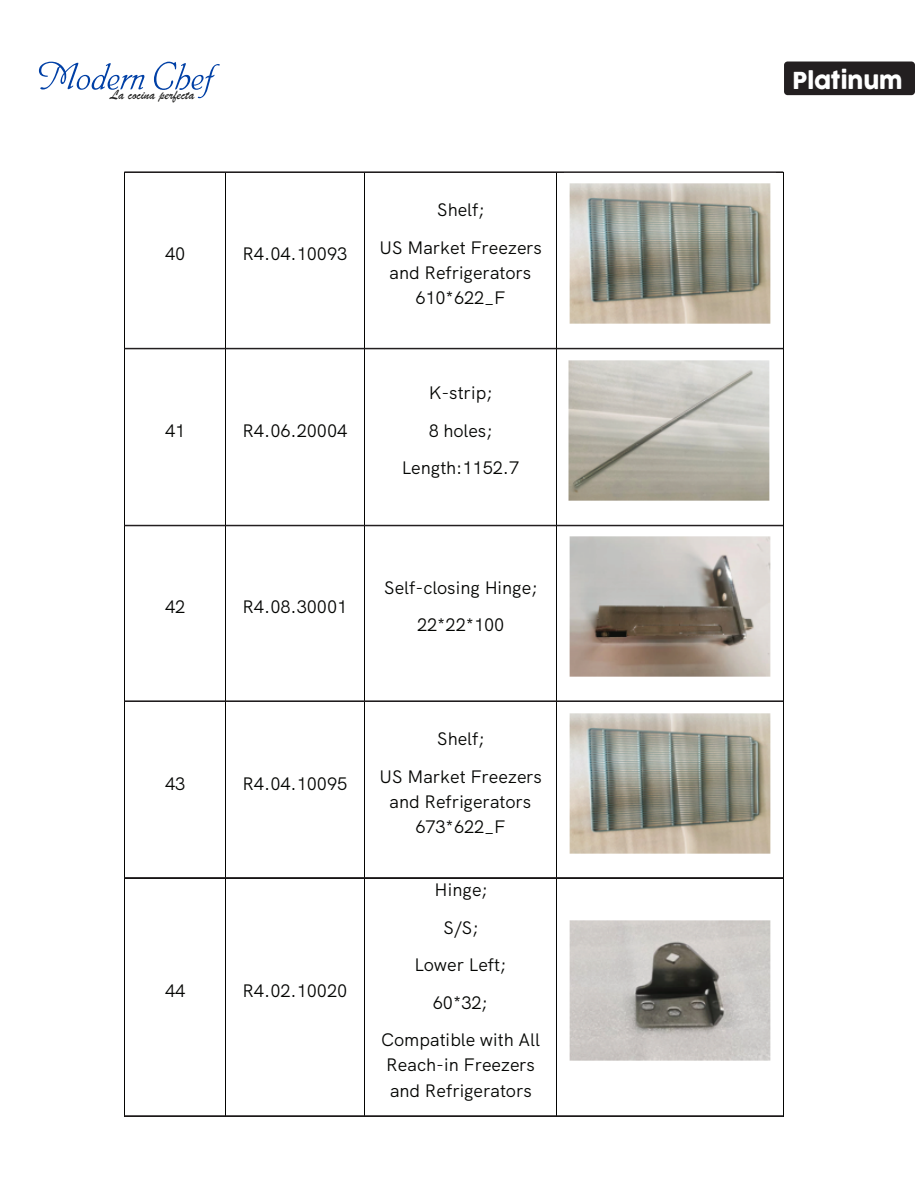
<style>
.page{position:relative;width:915px;height:1188px;background:#fff}
.page>*{position:absolute;margin:0;border:0;box-sizing:border-box;transform-origin:0 0}
.t1{font:22.8px "Cocogoose";color:#fff;scale:.96 1}
.t2{font:18.15px/37.2px "HK Grotesk";letter-spacing:-.005em;color:#040503;text-align:center}
.t3{font:14.25px "Brush Script";color:#1f1f1e}
</style>
<div class="page">
<svg style="left:39px;top:62px;width:105px;height:28px"></svg>
<svg style="left:154px;top:62px;width:66px;height:36px"></svg>
<div style="left:783px;top:62px;width:131px;height:33px;background:#231f20;border-radius:4px"></div>
<hr style="left:124px;top:173px;width:1px;height:175px;background:#040503">
<hr style="left:225px;top:173px;width:1px;height:175px;background:#040503">
<hr style="left:364px;top:173px;width:1px;height:175px;background:#040503">
<hr style="left:556px;top:173px;width:1px;height:175px;background:#040503">
<hr style="left:782px;top:173px;width:1px;height:175px;background:#040503">
<hr style="left:124px;top:349px;width:1px;height:176px;background:#040503">
<hr style="left:225px;top:349px;width:1px;height:176px;background:#040503">
<hr style="left:364px;top:349px;width:1px;height:176px;background:#040503">
<hr style="left:556px;top:349px;width:1px;height:176px;background:#040503">
<hr style="left:782px;top:349px;width:1px;height:176px;background:#040503">
<hr style="left:124px;top:525px;width:1px;height:176px;background:#040503">
<hr style="left:225px;top:525px;width:1px;height:176px;background:#040503">
<hr style="left:364px;top:525px;width:1px;height:176px;background:#040503">
<hr style="left:556px;top:525px;width:1px;height:176px;background:#040503">
<hr style="left:782px;top:525px;width:1px;height:176px;background:#040503">
<hr style="left:124px;top:702px;width:1px;height:176px;background:#040503">
<hr style="left:225px;top:702px;width:1px;height:176px;background:#040503">
<hr style="left:364px;top:702px;width:1px;height:176px;background:#040503">
<hr style="left:556px;top:702px;width:1px;height:176px;background:#040503">
<hr style="left:782px;top:702px;width:1px;height:176px;background:#040503">
<hr style="left:125px;top:878px;width:100px;height:1px;background:#040503">
<hr style="left:226px;top:878px;width:138px;height:1px;background:#040503">
<hr style="left:364px;top:878px;width:192px;height:1px;background:#040503">
<hr style="left:556px;top:878px;width:226px;height:1px;background:#040503">
<hr style="left:124px;top:878px;width:1px;height:238px;background:#040503">
<hr style="left:225px;top:878px;width:1px;height:238px;background:#040503">
<hr style="left:364px;top:878px;width:1px;height:238px;background:#040503">
<hr style="left:556px;top:878px;width:1px;height:238px;background:#040503">
<hr style="left:782px;top:878px;width:1px;height:238px;background:#040503">
<img style="left:569px;top:183px;width:202px;height:141px">
<img style="left:564px;top:349px;width:210px;height:152px">
<img style="left:564px;top:526px;width:211px;height:151px">
<img style="left:569px;top:713px;width:202px;height:141px">
<img style="left:569px;top:920px;width:202px;height:141px">
<hr style="left:124px;top:171px;width:659px;height:2px;background:#231f20">
<hr style="left:124px;top:348px;width:659px;height:1px;background:#231f20">
<hr style="left:124px;top:525px;width:659px;height:1px;background:#231f20">
<hr style="left:124px;top:700px;width:659px;height:2px;background:#231f20">
<hr style="left:124px;top:877px;width:659px;height:1px;background:#231f20">
<hr style="left:124px;top:1115px;width:659px;height:2px;background:#231f20">
<p class="t3" style="left:110px;top:86px;width:86px">La cocina perfecta</p>
<p class="t2" style="left:165px;top:233px;width:22px">40</p>
<p class="t2" style="left:242px;top:233px;width:106px">R4.04.10093</p>
<p class="t2" style="left:165px;top:410px;width:22px">41</p>
<p class="t2" style="left:242px;top:410px;width:106px">R4.06.20004</p>
<p class="t2" style="left:379px;top:190px;width:164px">Shelf;<br>US Market Freezers</p>
<p class="t2" style="left:389px;top:258px;width:143px;line-height:25.5px">and Refrigerators<br>610*622_F</p>
<p class="t2" style="left:401px;top:373px;width:119px">K-strip;<br>8 holes;<br>Length:1152.7</p>
<p class="t2" style="left:165px;top:586px;width:22px">42</p>
<p class="t2" style="left:242px;top:586px;width:106px">R4.08.30001</p>
<p class="t2" style="left:384px;top:568px;width:155px">Self-closing Hinge;<br>22*22*100</p>
<p class="t2" style="left:165px;top:763px;width:22px">43</p>
<p class="t2" style="left:242px;top:763px;width:106px">R4.04.10095</p>
<p class="t2" style="left:165px;top:970px;width:22px">44</p>
<p class="t2" style="left:242px;top:970px;width:106px">R4.02.10020</p>
<p class="t2" style="left:379px;top:719px;width:164px">Shelf;<br>US Market Freezers</p>
<p class="t2" style="left:389px;top:788px;width:143px;line-height:25px">and Refrigerators<br>673*622_F</p>
<p class="t2" style="left:381px;top:870px;width:160px">Hinge;<br>S/S;<br>Lower Left;<br>60*32;<br>Compatible with All</p>
<p class="t2" style="left:386px;top:1050px;width:150px;line-height:25.5px;text-align:left">Reach-in Freezers and Refrigerators</p>
<p class="t1" style="left:792px;top:65px;width:116px">Platinum</p>
</div>
